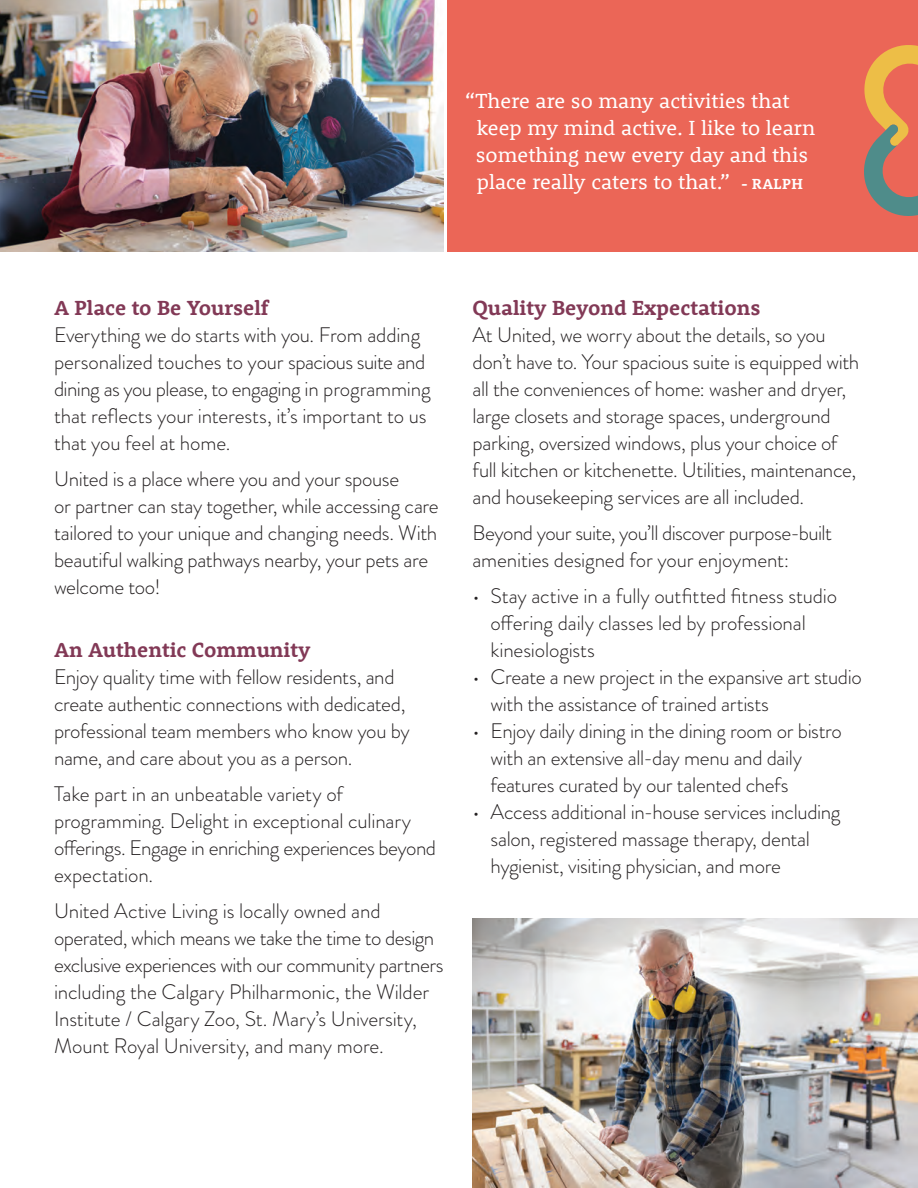
<style>
.page{position:relative;width:918px;height:1188px;background:#fff}
.page>*{position:absolute;margin:0;border:0;box-sizing:border-box;transform-origin:0 0}
.Body{font:300 21px/27px "Brandon Grotesque";letter-spacing:-.015em;color:#231f20}
.Callout{font:21px/27px "Rooney";color:#fff}
.t1{font:700 21px "Rooney";color:#823956}
.s1{font-weight:700;font-size:15px}
</style>
<div class="page">
<div style="left:0;top:0;width:918px;height:252px;background:#eb6657"></div>
<img style="left:0;top:0;width:447px;height:252px">
<img style="left:472px;top:918px;width:446px;height:270px">
<svg style="left:864px;top:45px;width:54px;height:171px"></svg>
<p class="Callout" style="left:476px;top:87px;width:341px;text-indent:-11px">“There are so many activities that keep my mind active. I like to learn something new every day and this place really caters to that.” <span class="s1">- RALPH</span></p>
<p class="t1" style="left:54px;top:294px;width:216px">A Place to Be Yourself</p>
<p class="Body" style="left:54px;top:321px;width:378px">Everything we do starts with you. From adding personalized touches to your spacious suite and dining as you please, to engaging in programming that reflects your interests, it’s important to us that you feel at home.</p>
<p class="Body" style="left:54px;top:465px;width:386px">United is a place where you and your spouse<br>or partner can stay together, while accessing care tailored to your unique and changing needs. With beautiful walking pathways nearby, your pets are welcome too!</p>
<p class="t1" style="left:54px;top:636px;width:258px">An Authentic Community</p>
<p class="Body" style="left:54px;top:663px;width:357px">Enjoy quality time with fellow residents, and create authentic connections with dedicated, professional team members who know you by name, and care about you as a person.</p>
<p class="Body" style="left:54px;top:780px;width:384px">Take part in an unbeatable variety of programming. Delight in exceptional culinary offerings. Engage in enriching experiences beyond expectation.</p>
<p class="Body" style="left:54px;top:897px;width:391px">United Active Living is locally owned and operated, which means we take the time to design exclusive experiences with our community partners including the Calgary Philharmonic, the Wilder Institute / Calgary Zoo, St. Mary’s University, Mount Royal University, and many more.</p>
<p class="t1" style="left:473px;top:294px;width:290px">Quality Beyond Expectations</p>
<p class="Body" style="left:473px;top:321px;width:388px">At United, we worry about the details, so you don’t have to. Your spacious suite is equipped with all the conveniences of home: washer and dryer, large closets and storage spaces, underground parking, oversized windows, plus your choice of full kitchen or kitchenette. Utilities, maintenance, and housekeeping services are all included.</p>
<p class="Body" style="left:473px;top:519px;width:361px">Beyond your suite, you’ll discover purpose-built amenities designed for your enjoyment:</p>
<p class="Body" style="left:490px;top:582px;width:348px;text-indent:-18px">• Stay active in a fully outfitted fitness studio offering daily classes led by professional kinesiologists</p>
<p class="Body" style="left:490px;top:663px;width:373px;text-indent:-18px">• Create a new project in the expansive art studio with the assistance of trained artists</p>
<p class="Body" style="left:490px;top:717px;width:353px;text-indent:-18px">• Enjoy daily dining in the dining room or bistro with an extensive all-day menu and daily features curated by our talented chefs</p>
<p class="Body" style="left:490px;top:798px;width:352px;text-indent:-18px">• Access additional in-house services including salon, registered massage therapy, dental hygienist, visiting physician, and more</p>
</div>
